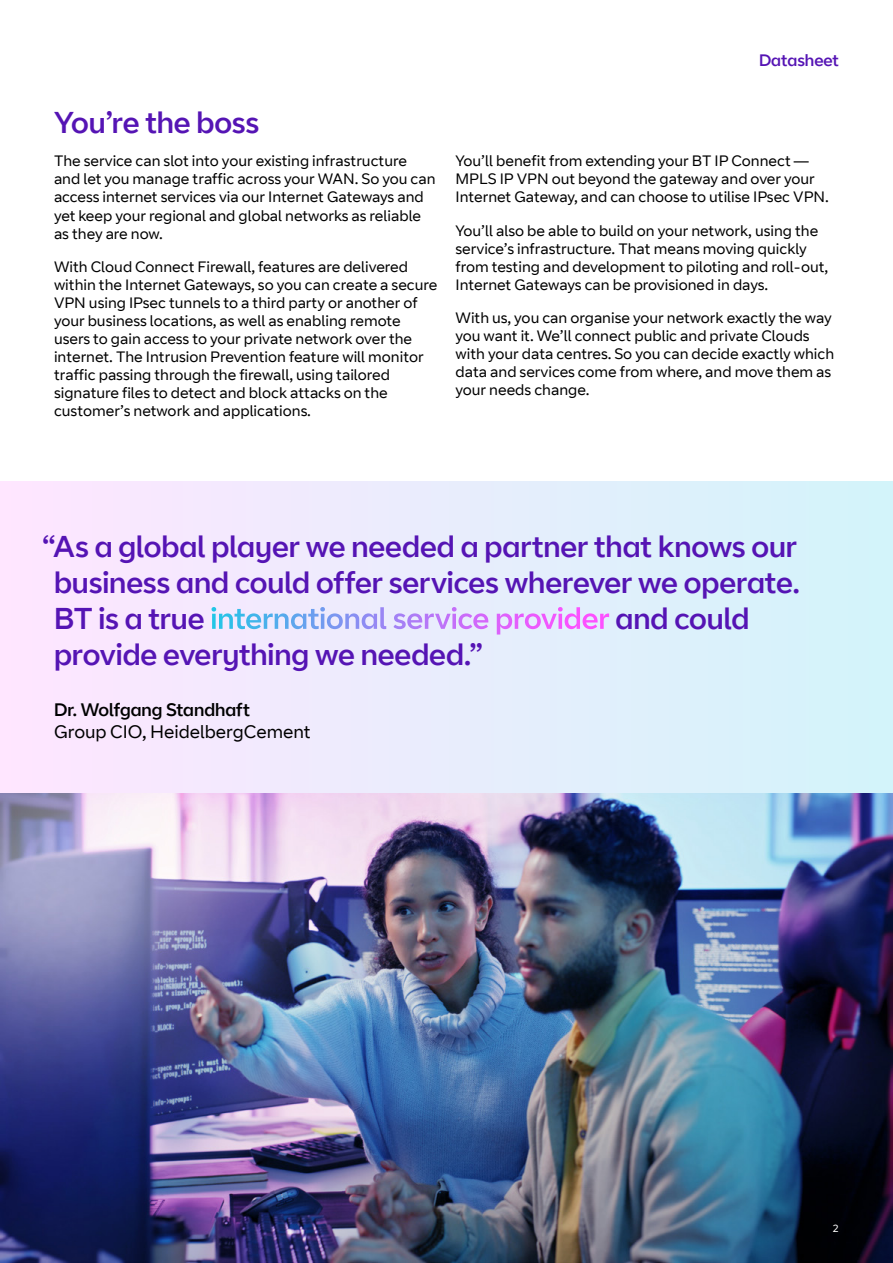
<style>
.page{position:relative;width:893px;height:1263px;background:#fff}
.page>*{position:absolute;margin:0;border:0;box-sizing:border-box;transform-origin:0 0}
.t1{font:30px/36px "BT Curve Headline";letter-spacing:-.005em;color:#5514b4}
.t2{font:18px "BT Curve";letter-spacing:-.005em;color:#000}
.t3{font:18px "BT Curve Headline";color:#000}
.t4{font:16.5px "BT Curve Headline";color:#5514b4}
.t5{font:15px/18px "BT Curve";color:#000}
.t6{font:10.5px "BT Curve";color:#fff}
.s1{color:#fff}
</style>
<div class="page">
<img style="left:0;top:792px;width:893px;height:471px">
<div style="left:0;top:481px;width:893px;height:311px;background:linear-gradient(to right,#ffe6ff,#d2f4fa)"></div>
<h1 class="t1" style="left:54px;top:106px;width:207px">You’re the boss</h1>
<p class="t5" style="left:54px;top:153px;width:383px">The service can slot into your existing infrastructure and let you manage traffic across your WAN. So you can access internet services via our Internet Gateways and yet keep your regional and global networks as reliable as they are now.</p>
<p class="t5" style="left:54px;top:258px;width:385px">With Cloud Connect Firewall, features are delivered within the Internet Gateways, so you can create a secure VPN using IPsec tunnels to a third party or another of your business locations, as well as enabling remote users to gain access to your private network over the internet. The Intrusion Prevention feature will monitor traffic passing through the firewall, using tailored signature files to detect and block attacks on the customer’s network and applications.</p>
<p class="t4" style="left:759px;top:50px;width:81px">Datasheet</p>
<p class="t5" style="left:455px;top:153px;width:375px">You’ll benefit from extending your BT IP Connect —<br>MPLS IP VPN out beyond the gateway and over your<br>Internet Gateway, and can choose to utilise IPsec VPN.</p>
<p class="t5" style="left:455px;top:222px;width:374px">You’ll also be able to build on your network, using the service’s infrastructure. That means moving quickly from testing and development to piloting and roll-out, Internet Gateways can be provisioned in days.</p>
<p class="t5" style="left:455px;top:309px;width:380px">With us, you can organise your network exactly the way you want it. We’ll connect public and private Clouds with your data centres. So you can decide exactly which data and services come from where, and move them as your needs change.</p>
<h1 class="t1" style="left:54px;top:530px;width:747px;text-indent:-12px">“As a global player we needed a partner that knows our business and could offer services wherever we operate.<br>BT is a true <span class="s1">international service provider</span> and could provide everything we needed.”</h1>
<p class="t3" style="left:54px;top:699px;width:198px">Dr. Wolfgang Standhaft</p>
<p class="t2" style="left:54px;top:721px;width:258px">Group CIO, HeidelbergCement</p>
<p class="t6" style="left:833px;top:1221px;width:8px">2</p>
</div>
